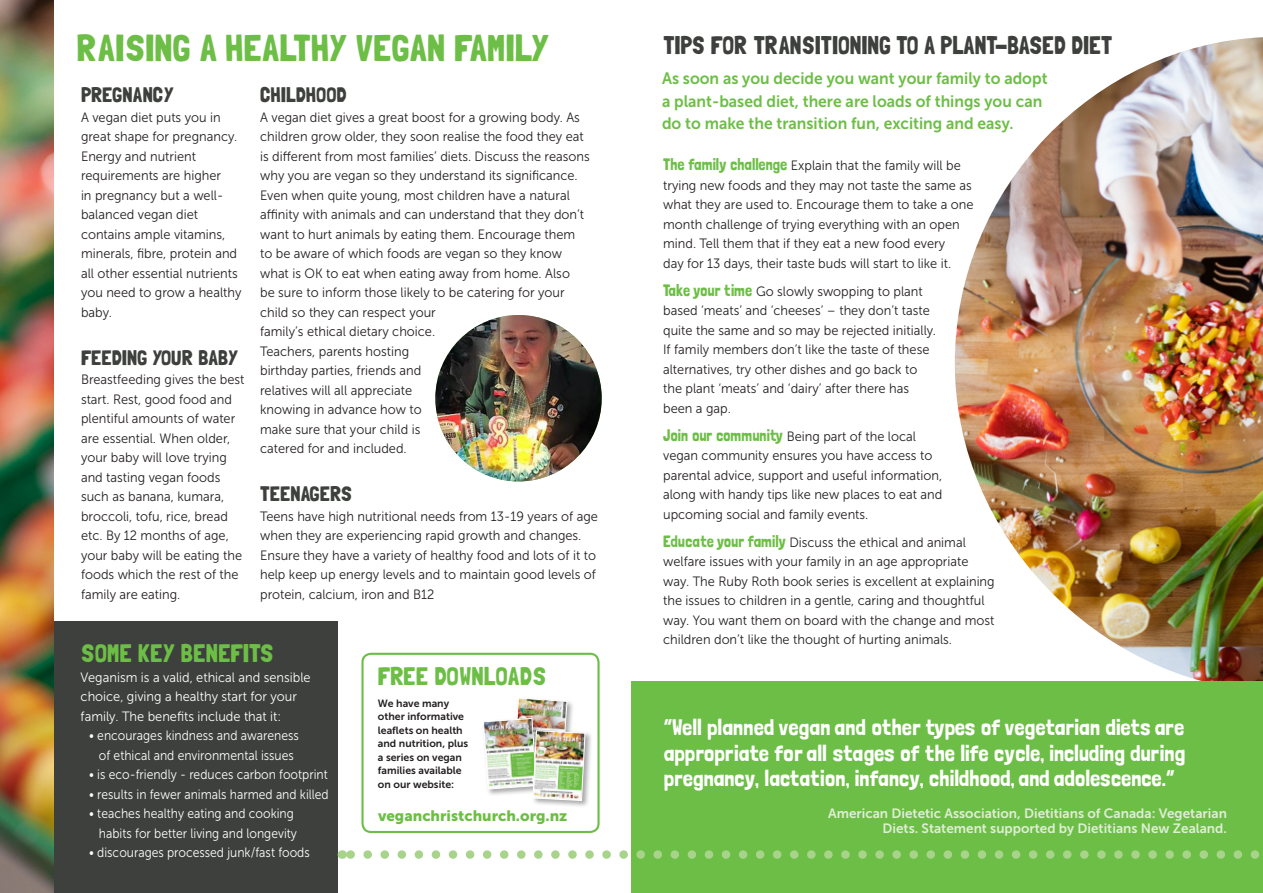
<style>
.page{position:relative;width:1263px;height:893px;background:#fff}
.page>*{position:absolute;margin:0;border:0;box-sizing:border-box;transform-origin:0 0}
.t1{font:37.5px "Londrina Solid";color:#6dbe46}
.t2{font:25.5px "Londrina Solid";color:#3e403d;scale:.95 1}
.t3{font:25.5px "Londrina Solid";color:#6dbe46}
.t4{font:22.5px/25.5px "Londrina Solid";color:#fff;text-align:justify}
.t5{font:21px "Londrina Solid";color:#3e403d}
.t6{font:16.5px/22.5px "Museo Sans 700";color:#6dbe46;scale:.95 1}
.t7{font:15px "Museo Sans 900";color:#6dbe46}
.t8{font:13.5px/19.5px "Museo Sans 300";color:#231f20;scale:.95 1}
.t9{font:13.5px/19.5px "Museo Sans 300";color:#fff;text-align:center;scale:.9 1}
.t10{font:13.5px/15px "Museo Sans 700";color:#dfeed5;text-align:right}
.t11{font:13.5px/19.5px "Museo Sans 300";color:#fff;scale:.95 1}
.t12{font:10.5px/13.5px "Museo Sans 700";color:#231f20}
.s1{font-family:"Londrina Solid";font-size:16.5px;color:#6dbe46}
</style>
<div class="page">
<div style="left:47px;top:622px;width:291px;height:271px;background:#3e403d"></div>
<img style="left:955px;top:37px;width:308px;height:644px">
<div style="left:632px;top:681px;width:631px;height:212px;background:#6dbe46"></div>
<svg style="left:350px;top:850px;width:905px;height:9px"></svg>
<img style="left:435px;top:315px;width:167px;height:166px;border-radius:83px">
<div style="left:361px;top:653px;width:239px;height:180px;border:2px solid #6dbe46;border-radius:9px"></div>
<div style="left:531px;top:729px;width:62px;height:79px;background:#231f20;opacity:.39"></div>
<img style="left:483px;top:698px;width:103px;height:103px">
<img style="left:0;top:0;width:53px;height:893px">
<p class="t1" style="left:76px;top:26px;width:474px">RAISING A HEALTHY VEGAN FAMILY</p>
<p class="t5" style="left:81px;top:83px;width:94px">PREGNANCY</p>
<p class="t8" style="left:81px;top:107px;width:170px">A vegan diet puts you in great shape for pregnancy.<br>Energy and nutrient requirements are higher<br>in pregnancy but a well&shy;balanced vegan diet contains ample vitamins, minerals, fibre, protein and all other essential nutrients you need to grow a healthy baby.</p>
<p class="t5" style="left:81px;top:345px;width:159px">FEEDING YOUR BABY</p>
<p class="t8" style="left:81px;top:370px;width:174px">Breastfeeding gives the best start. Rest, good food and plentiful amounts of water are essential. When older, your baby will love trying and tasting vegan foods such as banana, kumara, broccoli, tofu, rice, bread etc. By 12 months of age, your baby will be eating the foods which the rest of the family are eating.</p>
<p class="t5" style="left:260px;top:83px;width:88px">CHILDHOOD</p>
<p class="t8" style="left:260px;top:107px;width:349px">A vegan diet gives a great boost for a growing body. As children grow older, they soon realise the food they eat is different from most families’ diets. Discuss the reasons why you are vegan so they understand its significance.<br>Even when quite young, most children have a natural affinity with animals and can understand that they don’t want to hurt animals by eating them. Encourage them to be aware of which foods are vegan so they know what is OK to eat when eating away from home. Also<br>be sure to inform those likely to be catering for your child so they can respect your<br>family’s ethical dietary choice.<br>Teachers, parents hosting<br>birthday parties, friends and<br>relatives will all appreciate<br>knowing in advance how to<br>make sure that your child is<br>catered for and included.</p>
<p class="t5" style="left:260px;top:482px;width:94px">TEENAGERS</p>
<p class="t8" style="left:260px;top:506px;width:357px">Teens have high nutritional needs from 13-19 years of age when they are experiencing rapid growth and changes.<br>Ensure they have a variety of healthy food and lots of it to help keep up energy levels and to maintain good levels of protein, calcium, iron and B12</p>
<p class="t3" style="left:81px;top:638px;width:194px">SOME KEY BENEFITS</p>
<p class="t11" style="left:81px;top:668px;width:244px">Veganism is a valid, ethical and sensible choice, giving a healthy start for your family. The benefits include that it:</p>
<p class="t9" style="left:89px;top:726px;width:235px">• encourages kindness and awareness of ethical and environmental issues</p>
<p class="t9" style="left:89px;top:765px;width:267px">• is eco-friendly - reduces carbon footprint</p>
<p class="t9" style="left:89px;top:785px;width:268px">• results in fewer animals harmed and killed</p>
<p class="t9" style="left:89px;top:804px;width:232px;text-align:right">• teaches healthy eating and cooking habits for better living and longevity</p>
<p class="t9" style="left:89px;top:843px;width:247px">• discourages processed junk/fast foods</p>
<p class="t3" style="left:378px;top:661px;width:170px">FREE DOWNLOADS</p>
<p class="t12" style="left:378px;top:696px;width:92px">We have many other informative leaflets on health and nutrition, plus a series on vegan families available</p>
<p class="t12" style="left:378px;top:777px;width:78px">on our website:</p>
<p class="t7" style="left:378px;top:807px;width:191px">veganchristchurch.org.nz</p>
<p class="t2" style="left:663px;top:30px;width:474px">TIPS FOR TRANSITIONING TO A PLANT-BASED DIET</p>
<p class="t6" style="left:662px;top:67px;width:407px">As soon as you decide you want your family to adopt a plant-based diet, there are loads of things you can do to make the transition fun, exciting and easy.</p>
<p class="t8" style="left:663px;top:156px;width:328px"><span class="s1">The family challenge</span> Explain that the family will be trying new foods and they may not taste the same as what they are used to. Encourage them to take a one month challenge of trying everything with an open mind. Tell them that if they eat a new food every<br>day for 13 days, their taste buds will start to like it.</p>
<p class="t8" style="left:663px;top:281px;width:289px"><span class="s1">Take your time</span> Go slowly swopping to plant based ‘meats’ and ‘cheeses’ – they don’t taste quite the same and so may be rejected initially.<br>If family members don’t like the taste of these alternatives, try other dishes and go back to the plant ‘meats’ and ‘dairy’ after there has been a gap.</p>
<p class="t8" style="left:663px;top:426px;width:295px"><span class="s1">Join our community</span> Being part of the local vegan community ensures you have access to parental advice, support and useful information, along with handy tips like new places to eat and upcoming social and family events.</p>
<p class="t8" style="left:663px;top:532px;width:350px"><span class="s1">Educate your family</span> Discuss the ethical and animal welfare issues with your family in an age appropriate way. The Ruby Roth book series is excellent at explaining the issues to children in a gentle, caring and thoughtful way. You want them on board with the change and most children don’t like the thought of hurting animals.</p>
<p class="t4" style="left:664px;top:714px;width:523px">“Well planned vegan and other types of vegetarian diets are appropriate for all stages of the life cycle, including during pregnancy, lactation, infancy, childhood, and adolescence.”</p>
<p class="t10" style="left:828px;top:806px;width:400px">American Dietetic Association, Dietitians of Canada: Vegetarian<br>Diets. Statement supported by Dietitians New Zealand.</p>
</div>
